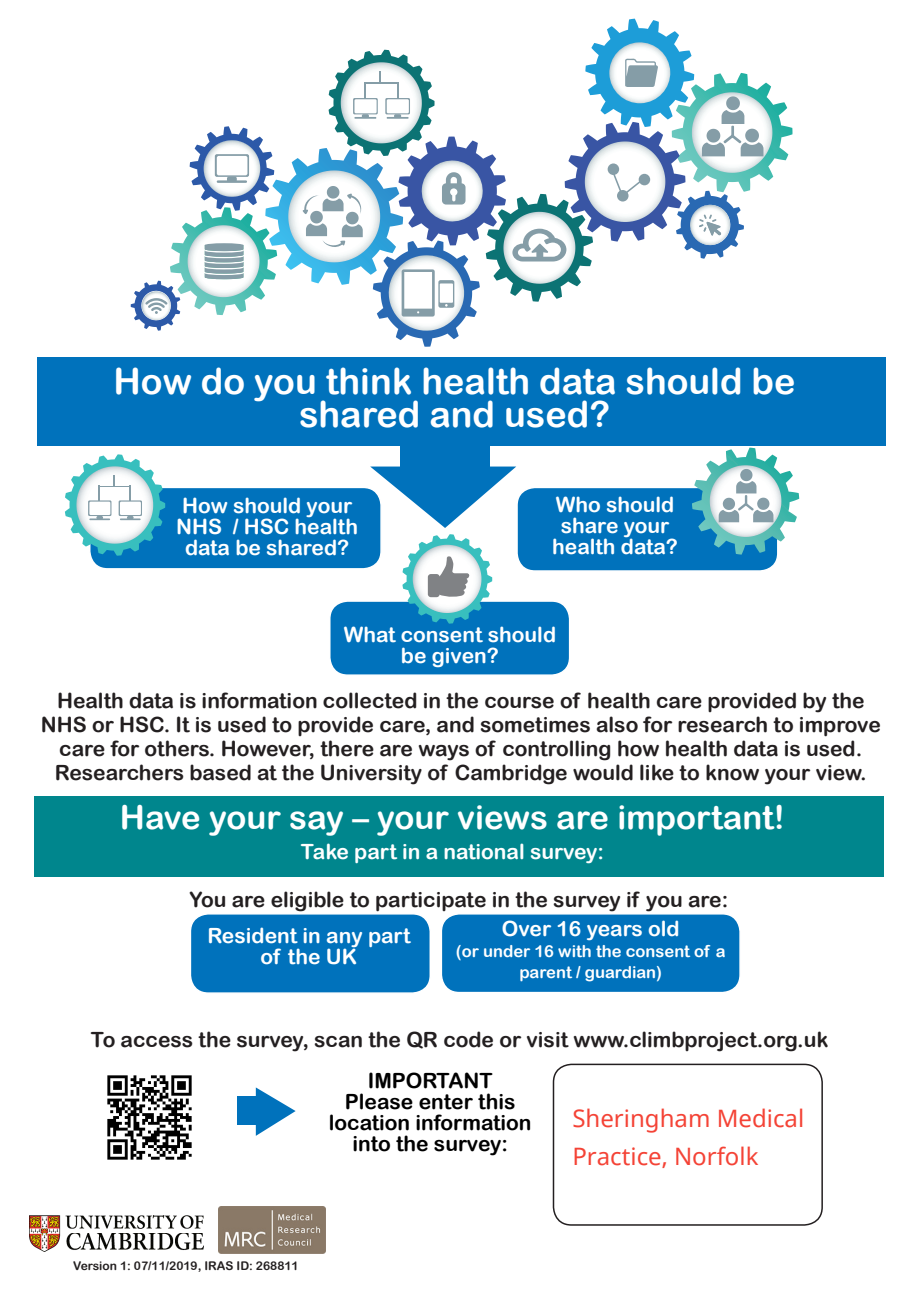
<style>
.page{position:relative;width:919px;height:1289px;background:#fff}
.page>*{position:absolute;margin:0;border:0;box-sizing:border-box;transform-origin:0 0}
.Bullet_Points{font:36px "Arial Rounded MT Bold";color:#fff}
.Bullet_Points-2{font:33px "Arial Rounded MT Bold";color:#fff}
.t1{font:24px/38.4px "Noto Sans";color:#f44336}
.Bullet_Points-3{font:21px/24px "Arial Rounded MT Bold";color:#231f20;text-align:center}
.Bullet_Points-4{font:21px/21px "Arial Rounded MT Bold";color:#fff;text-align:center}
.Bullet_Points-5{font:21px/21px "Arial Rounded MT Bold";color:#000;text-align:center}
.Bullet_Points-6{font:16.5px/21px "Arial Rounded MT Bold";color:#fff;text-align:center}
.Bullet_Points-7{font:12px "Arial Rounded MT Bold";color:#231f20}
</style>
<div class="page">
<div style="left:38px;top:357px;width:847px;height:89px;background:#0072bc"></div>
<svg style="left:131px;top:19px;width:643px;height:328px"></svg>
<div style="left:400px;top:437px;width:90px;height:33px;background:#0072bc"></div>
<svg style="left:370px;top:466px;width:146px;height:62px"></svg>
<div style="left:517px;top:487px;width:260px;height:84px;background:#0072bc;border-radius:18px"></div>
<div style="left:516px;top:486px;width:262px;height:85px;border:2px solid #fff;border-radius:18px"></div>
<svg style="left:692px;top:449px;width:91px;height:89px"></svg>
<div style="left:90px;top:487px;width:291px;height:82px;background:#0072bc;border-radius:18px"></div>
<div style="left:89px;top:486px;width:293px;height:83px;border:2px solid #fff;border-radius:18px"></div>
<svg style="left:65px;top:454px;width:100px;height:101px"></svg>
<div style="left:330px;top:601px;width:239px;height:74px;background:#0072bc;border-radius:18px"></div>
<div style="left:329px;top:600px;width:241px;height:76px;border:2px solid #fff;border-radius:18px"></div>
<svg style="left:402px;top:534px;width:90px;height:89px"></svg>
<div style="left:34px;top:796px;width:849px;height:81px;background:#00868d"></div>
<img style="left:107px;top:1075px;width:85px;height:85px">
<div style="left:190px;top:913px;width:240px;height:80px;background:#0072bc;border-radius:18px"></div>
<div style="left:190px;top:913px;width:241px;height:80px;border:2px solid #fff;border-radius:18px"></div>
<div style="left:441px;top:913px;width:299px;height:79px;background:#0072bc;border-radius:18px"></div>
<div style="left:440px;top:913px;width:300px;height:80px;border:2px solid #fff;border-radius:18px"></div>
<img style="left:218px;top:1206px;width:107px;height:47px">
<img style="left:29px;top:1215px;width:174px;height:36px">
<div style="left:552px;top:1063px;width:270px;height:162px;border:2px solid #231f20;border-radius:18px"></div>
<div style="left:237px;top:1096px;width:21px;height:29px;background:#0072bc"></div>
<svg style="left:256px;top:1087px;width:39px;height:48px"></svg>
<p class="Bullet_Points" style="left:113px;top:360px;width:683px">How do you think health data should be</p>
<p class="Bullet_Points" style="left:299px;top:393px;width:312px">shared and used?</p>
<p class="Bullet_Points-4" style="left:176px;top:494px;width:183px">How should your<br>NHS / HSC health data be shared?</p>
<p class="Bullet_Points-4" style="left:552px;top:494px;width:127px">Who should share your health data?</p>
<p class="Bullet_Points-4" style="left:343px;top:623px;width:214px">What consent should be given?</p>
<p class="Bullet_Points-3" style="left:41px;top:688px;width:841px">Health data is information collected in the course of health care provided by the NHS or HSC. It is used to provide care, and sometimes also for research to improve care for others. However, there are ways of controlling how health data is used.<br>Researchers based at the University of Cambridge would like to know your view.</p>
<p class="Bullet_Points-2" style="left:120px;top:797px;width:666px">Have your say – your views are important!</p>
<p class="Bullet_Points-4" style="left:301px;top:840px;width:305px">Take part in a national survey:</p>
<p class="Bullet_Points-3" style="left:189px;top:887px;width:540px">You are eligible to participate in the survey if you are:</p>
<p class="Bullet_Points-4" style="left:501px;top:918px;width:179px">Over 16 years old</p>
<p class="Bullet_Points-6" style="left:456px;top:940px;width:271px">(or under 16 with the consent of a parent / guardian)</p>
<p class="Bullet_Points-4" style="left:207px;top:925px;width:205px">Resident in any part of the UK</p>
<p class="Bullet_Points-3" style="left:91px;top:1027px;width:739px">To access the survey, scan the QR code or visit www.climbproject.org.uk</p>
<p class="Bullet_Points-5" style="left:368px;top:1069px;width:126px">IMPORTANT</p>
<p class="Bullet_Points-5" style="left:329px;top:1090px;width:204px">Please enter this location information into the survey:</p>
<p class="Bullet_Points-7" style="left:73px;top:1258px;width:227px">Version 1: 07/11/2019, IRAS ID: 268811</p>
<p class="t1" style="left:572px;top:1098px;width:233px">Sheringham Medical<br>Practice, Norfolk</p>
</div>
